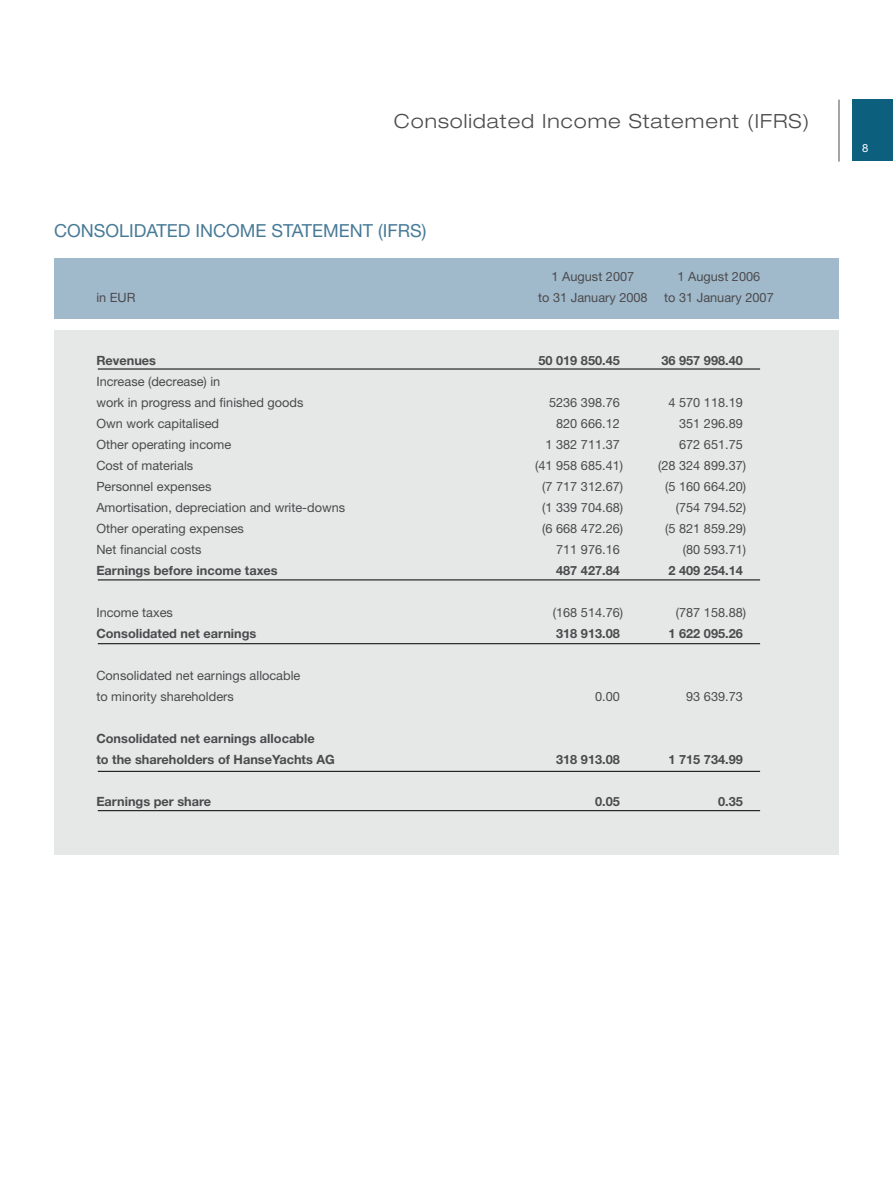
<style>
.page{position:relative;width:893px;height:1191px;background:#fff}
.page>*{position:absolute;margin:0;border:0;box-sizing:border-box;transform-origin:0 0}
.t1{font:300 expanded 19.5px "Helvetica Neue";letter-spacing:.05em;color:#4b4b4d}
.t2{font:18px "Helvetica Neue";color:#477a97}
.t3{font:12.75px/21px "Helvetica Neue";color:#4b4b4d}
.t4{font:700 12.75px/21px "Helvetica Neue";color:#4b4b4d}
.t5{font:11.25px "Helvetica Neue";color:#fff}
</style>
<div class="page">
<hr style="left:838px;top:100px;width:2px;height:62px;background:#87888a">
<div style="left:852px;top:99px;width:41px;height:61px;background:#0d5f7e"></div>
<div style="left:54px;top:330px;width:785px;height:524px;background:#e6e7e7"></div>
<div style="left:54px;top:258px;width:785px;height:60px;background:#a0b9cb"></div>
<hr style="left:98px;top:369px;width:662px;height:1px;background:#000">
<hr style="left:98px;top:579px;width:662px;height:1px;background:#000">
<hr style="left:98px;top:643px;width:662px;height:1px;background:#000">
<hr style="left:98px;top:771px;width:662px;height:1px;background:#000">
<hr style="left:98px;top:810px;width:662px;height:1px;background:#000">
<h1 class="t1" style="left:394px;top:109px;width:417px">Consolidated Income Statement (IFRS)</h1>
<h2 class="t2" style="left:54px;top:220px;width:374px">CONSOLIDATED INCOME STATEMENT (IFRS)</h2>
<p class="t3" style="left:552px;top:266px;width:84px">1 August 2007</p>
<p class="t3" style="left:678px;top:266px;width:84px">1 August 2006</p>
<p class="t3" style="left:96px;top:287px;width:41px">in EUR</p>
<p class="t3" style="left:538px;top:287px;width:111px">to 31 January 2008</p>
<p class="t3" style="left:664px;top:287px;width:111px">to 31 January 2007</p>
<p class="t4" style="left:96px;top:349px;width:61px">Revenues</p>
<p class="t4" style="left:538px;top:349px;width:83px">50 019 850.45</p>
<p class="t4" style="left:661px;top:349px;width:83px">36 957 998.40</p>
<p class="t3" style="left:96px;top:371px;width:209px">Increase (decrease) in<br>work in progress and finished goods</p>
<p class="t3" style="left:549px;top:392px;width:72px">5236 398.76</p>
<p class="t3" style="left:668px;top:392px;width:76px">4 570 118.19</p>
<p class="t3" style="left:96px;top:413px;width:124px">Own work capitalised</p>
<p class="t3" style="left:556px;top:413px;width:65px">820 666.12</p>
<p class="t3" style="left:679px;top:413px;width:65px">351 296.89</p>
<p class="t3" style="left:96px;top:434px;width:136px">Other operating income</p>
<p class="t3" style="left:545px;top:434px;width:76px">1 382 711.37</p>
<p class="t3" style="left:679px;top:434px;width:65px">672 651.75</p>
<p class="t3" style="left:96px;top:455px;width:98px">Cost of materials</p>
<p class="t3" style="left:535px;top:455px;width:90px">(41 958 685.41)</p>
<p class="t3" style="left:658px;top:455px;width:90px">(28 324 899.37)</p>
<p class="t3" style="left:96px;top:476px;width:116px">Personnel expenses</p>
<p class="t3" style="left:542px;top:476px;width:83px">(7 717 312.67)</p>
<p class="t3" style="left:665px;top:476px;width:83px">(5 160 664.20)</p>
<p class="t3" style="left:96px;top:497px;width:250px">Amortisation, depreciation and write-downs</p>
<p class="t3" style="left:542px;top:497px;width:83px">(1 339 704.68)</p>
<p class="t3" style="left:676px;top:497px;width:72px">(754 794.52)</p>
<p class="t3" style="left:96px;top:518px;width:149px">Other operating expenses</p>
<p class="t3" style="left:542px;top:518px;width:83px">(6 668 472.26)</p>
<p class="t3" style="left:665px;top:518px;width:83px">(5 821 859.29)</p>
<p class="t3" style="left:96px;top:539px;width:107px">Net financial costs</p>
<p class="t3" style="left:556px;top:539px;width:65px">711 976.16</p>
<p class="t3" style="left:683px;top:539px;width:65px">(80 593.71)</p>
<p class="t4" style="left:96px;top:559px;width:183px">Earnings before income taxes</p>
<p class="t4" style="left:556px;top:559px;width:65px">487 427.84</p>
<p class="t4" style="left:668px;top:559px;width:76px">2 409 254.14</p>
<p class="t3" style="left:96px;top:602px;width:78px">Income taxes</p>
<p class="t3" style="left:553px;top:602px;width:72px">(168 514.76)</p>
<p class="t3" style="left:676px;top:602px;width:72px">(787 158.88)</p>
<p class="t4" style="left:96px;top:622px;width:162px">Consolidated net earnings</p>
<p class="t4" style="left:556px;top:622px;width:65px">318 913.08</p>
<p class="t4" style="left:668px;top:622px;width:76px">1 622 095.26</p>
<p class="t3" style="left:96px;top:665px;width:206px">Consolidated net earnings allocable to minority shareholders</p>
<p class="t3" style="left:595px;top:686px;width:26px">0.00</p>
<p class="t3" style="left:686px;top:686px;width:58px">93 639.73</p>
<p class="t4" style="left:96px;top:727px;width:240px">Consolidated net earnings allocable<br>to the shareholders of HanseYachts AG</p>
<p class="t4" style="left:556px;top:748px;width:65px">318 913.08</p>
<p class="t4" style="left:668px;top:748px;width:76px">1 715 734.99</p>
<p class="t4" style="left:96px;top:790px;width:116px">Earnings per share</p>
<p class="t4" style="left:595px;top:790px;width:26px">0.05</p>
<p class="t4" style="left:718px;top:790px;width:26px">0.35</p>
<p class="t5" style="left:862px;top:141px;width:8px">8</p>
</div>
